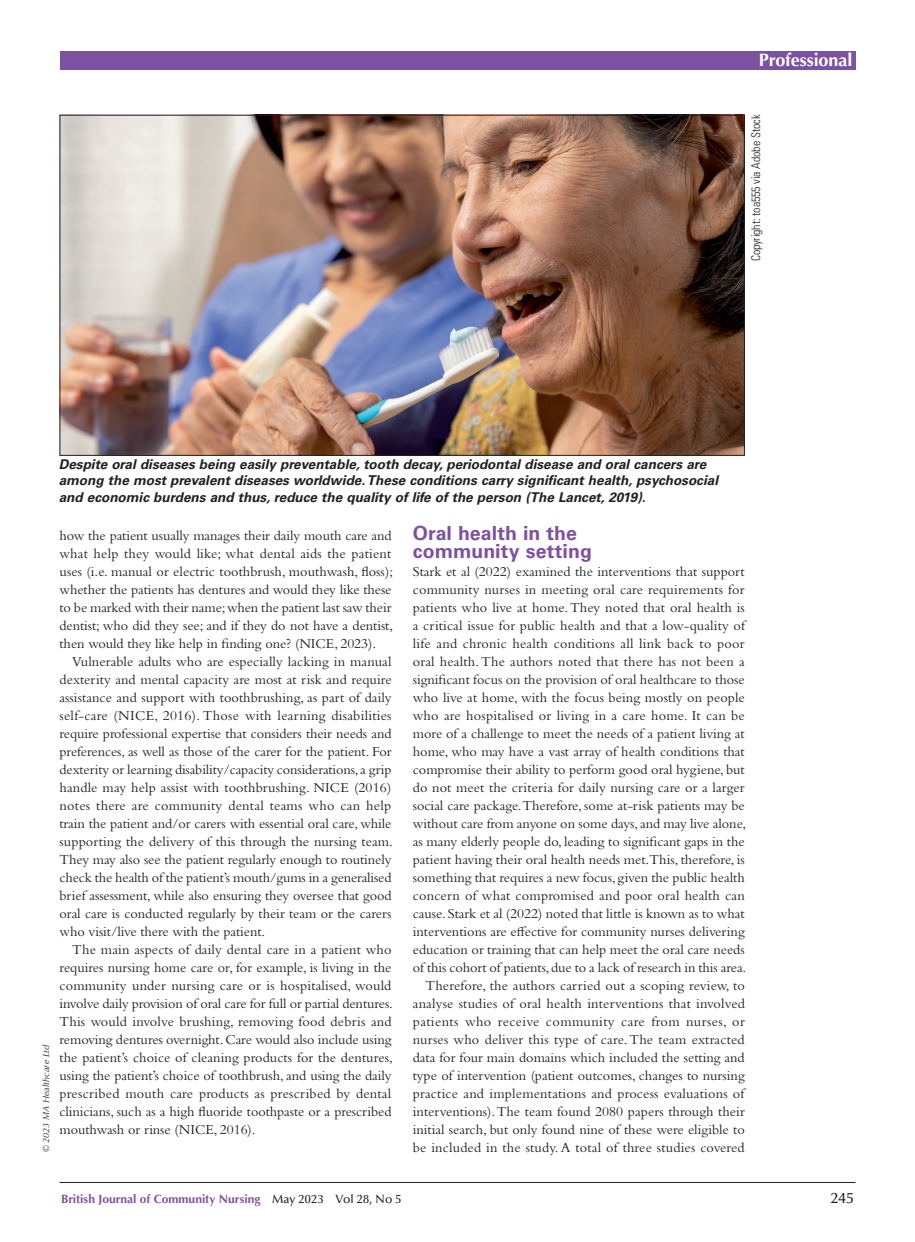
<style>
.page{position:relative;width:915px;height:1242px;background:#fff}
.page>*{position:absolute;margin:0;border:0;box-sizing:border-box;transform-origin:0 0}
.t1{font:700 19.5px/18px "Univers LT Std";letter-spacing:.005em;color:#7c51a1}
.t2{font:700 18px "Optima LT Std";letter-spacing:-.005em;color:#fff}
.t3{font:500 15px "Optima LT Std";color:#231f20}
.t4{font:14.25px/18px "Bembo Std";color:#231f20;text-align:justify}
.t5{font:italic 700 13.5px/16.5px "Univers LT Std";color:#231f20}
.t6{font:700 12px "Optima LT Std";color:#7c51a1}
.t7{font:300 condensed 12px "Univers LT Std";letter-spacing:-.01em;color:#231f20}
.t8{font:italic 9px "Optima LT Std";letter-spacing:.005em;color:#231f20}
.s1{font-weight:500;color:#231f20}
</style>
<div class="page">
<hr style="left:60px;top:1182px;width:795px;height:1px;background:#231f20">
<div style="left:60px;top:51px;width:795px;height:18px;background:#7c51a1"></div>
<img style="left:62px;top:117px;width:680px;height:337px">
<p class="t2" style="left:758px;top:49px;width:95px">Professional</p>
<p class="t7" style="left:748px;top:261px;width:148px;rotate:-90deg">Copyright: toa555 via Adobe Stock</p>
<p class="t8" style="left:41px;top:1152px;width:109px;rotate:-90deg">© 2023 MA Healthcare Ltd</p>
<p class="t5" style="left:59px;top:456px;width:660px">Despite oral diseases being easily preventable, tooth decay, periodontal disease and oral cancers are among the most prevalent diseases worldwide. These conditions carry significant health, psychosocial and economic burdens and thus, reduce the quality of life of the person (The Lancet, 2019).</p>
<p class="t4" style="left:60px;top:526px;width:335px;text-align:left">how the patient usually manages their daily mouth care and what help they would like; what dental aids the patient uses (i.e. manual or electric toothbrush, mouthwash, floss); whether the patients has dentures and would they like these to be marked with their name; when the patient last saw their dentist; who did they see; and if they do not have a dentist, then would they like help in finding one? (NICE, 2023).</p>
<p class="t4" style="left:60px;top:652px;width:335px;text-indent:13px">Vulnerable adults who are especially lacking in manual dexterity and mental capacity are most at risk and require assistance and support with toothbrushing, as part of daily self-care (NICE, 2016). Those with learning disabilities require professional expertise that considers their needs and preferences, as well as those of the carer for the patient. For dexterity or learning disability/capacity considerations, a grip handle may help assist with toothbrushing. NICE (2016) notes there are community dental teams who can help train the patient and/or carers with essential oral care, while supporting the delivery of this through the nursing team.<br>They may also see the patient regularly enough to routinely check the health of the patient’s mouth/gums in a generalised brief assessment, while also ensuring they oversee that good oral care is conducted regularly by their team or the carers who visit/live there with the patient.</p>
<p class="t4" style="left:60px;top:940px;width:335px;text-indent:13px">The main aspects of daily dental care in a patient who requires nursing home care or, for example, is living in the community under nursing care or is hospitalised, would involve daily provision of oral care for full or partial dentures.<br>This would involve brushing, removing food debris and removing dentures overnight. Care would also include using the patient’s choice of cleaning products for the dentures, using the patient’s choice of toothbrush, and using the daily prescribed mouth care products as prescribed by dental clinicians, such as a high fluoride toothpaste or a prescribed mouthwash or rinse (NICE, 2016).</p>
<h1 class="t1" style="left:412px;top:524px;width:180px">Oral health in the community setting</h1>
<p class="t4" style="left:412px;top:562px;width:335px;text-align:right">Stark et al (2022) examined the interventions that support community nurses in meeting oral care requirements for patients who live at home. They noted that oral health is a critical issue for public health and that a low-quality of life and chronic health conditions all link back to poor oral health. The authors noted that there has not been a significant focus on the provision of oral healthcare to those who live at home, with the focus being mostly on people who are hospitalised or living in a care home. It can be more of a challenge to meet the needs of a patient living at home, who may have a vast array of health conditions that compromise their ability to perform good oral hygiene, but do not meet the criteria for daily nursing care or a larger social care package.Therefore, some at-risk patients may be without care from anyone on some days, and may live alone, as many elderly people do, leading to significant gaps in the patient having their oral health needs met.This, therefore, is something that requires a new focus, given the public health concern of what compromised and poor oral health can cause. Stark et al (2022) noted that little is known as to what interventions are effective for community nurses delivering education or training that can help meet the oral care needs of this cohort of patients, due to a lack of research in this area.<br>Therefore, the authors carried out a scoping review, to analyse studies of oral health interventions that involved patients who receive community care from nurses, or nurses who deliver this type of care. The team extracted data for four main domains which included the setting and type of intervention (patient outcomes, changes to nursing practice and implementations and process evaluations of interventions). The team found 2080 papers through their initial search, but only found nine of these were eligible to be included in the study. A total of three studies covered</p>
<p class="t6" style="left:61px;top:1192px;width:342px">British Journal of Community Nursing <span class="s1">May 2023 Vol 28, No 5</span></p>
<p class="t3" style="left:830px;top:1190px;width:24px">245</p>
</div>
